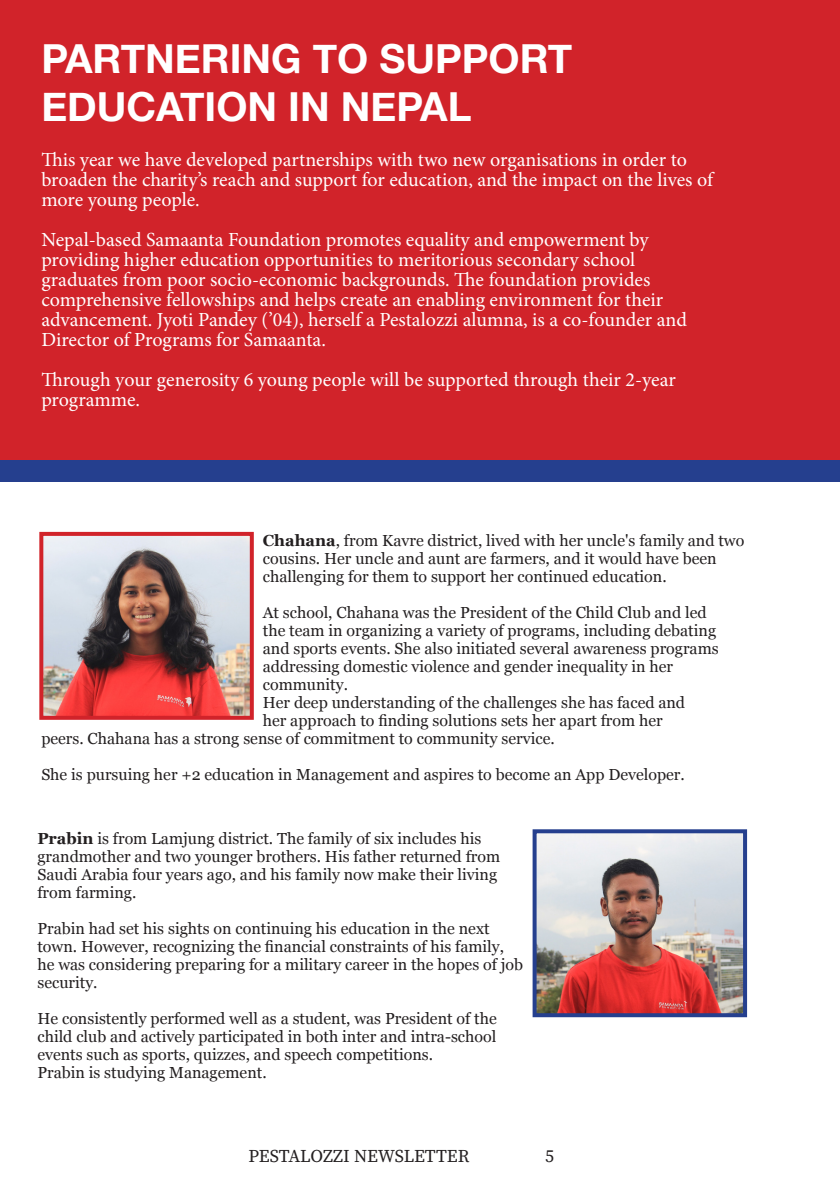
<style>
.page{position:relative;width:840px;height:1191px;background:#fff}
.page>*{position:absolute;margin:0;border:0;box-sizing:border-box;transform-origin:0 0}
.t1{font:700 40px/48px "Helvetica Neue";color:#fff}
.t2{font:20px/20px "Minion Pro";letter-spacing:-.005em;color:#fff}
.t3{font:18px "Source Serif Variable";letter-spacing:-.01em;color:#231f20}
.t4{font:16px/18px "Georgia";color:#231f20}
.s1{font-weight:700}
</style>
<div class="page">
<div style="left:0;top:0;width:839px;height:460px;background:#d1232a"></div>
<img style="left:44px;top:537px;width:205px;height:178px">
<div style="left:39px;top:532px;width:215px;height:188px;border:4px solid #d1232a"></div>
<div style="left:0;top:460px;width:839px;height:21px;background:#253f8e"></div>
<img style="left:537px;top:834px;width:204px;height:178px">
<div style="left:532px;top:829px;width:214px;height:188px;border:4px solid #253f8e"></div>
<p class="t1" style="left:41px;top:36px;width:532px">PARTNERING TO SUPPORT<br>EDUCATION IN NEPAL</p>
<p class="t2" style="left:41px;top:149px;width:672px">This year we have developed partnerships with two new organisations in order to broaden the charity’s reach and support for education, and the impact on the lives of more young people.</p>
<p class="t2" style="left:41px;top:229px;width:646px">Nepal-based Samaanta Foundation promotes equality and empowerment by providing higher education opportunities to meritorious secondary school graduates from poor socio-economic backgrounds. The foundation provides comprehensive fellowships and helps create an enabling environment for their advancement. Jyoti Pandey (’04), herself a Pestalozzi alumna, is a co-founder and Director of Programs for Samaanta.</p>
<p class="t2" style="left:41px;top:369px;width:635px">Through your generosity 6 young people will be supported through their 2-year programme.</p>
<p class="t4" style="left:263px;top:531px;width:483px"><span class="s1">Chahana</span>, from Kavre district, lived with her uncle's family and two cousins. Her uncle and aunt are farmers, and it would have been challenging for them to support her continued education.</p>
<p class="t4" style="left:263px;top:603px;width:457px">At school, Chahana was the President of the Child Club and led the team in organizing a variety of programs, including debating and sports events. She also initiated several awareness programs addressing domestic violence and gender inequality in her community.</p>
<p class="t4" style="left:263px;top:693px;width:423px">Her deep understanding of the challenges she has faced and</p>
<p class="t4" style="left:263px;top:711px;width:401px">her approach to finding solutions sets her apart from her</p>
<p class="t4" style="left:41px;top:729px;width:514px">peers. Chahana has a strong sense of commitment to community service.</p>
<p class="t4" style="left:41px;top:765px;width:644px">She is pursuing her +2 education in Management and aspires to become an App Developer.</p>
<p class="t4" style="left:37px;top:829px;width:464px"><span class="s1">Prabin</span> is from Lamjung district. The family of six includes his grandmother and two younger brothers. His father returned from Saudi Arabia four years ago, and his family now make their living from farming.</p>
<p class="t4" style="left:37px;top:919px;width:487px">Prabin had set his sights on continuing his education in the next town. However, recognizing the financial constraints of his family, he was considering preparing for a military career in the hopes of job security.</p>
<p class="t4" style="left:37px;top:1009px;width:460px;text-align:justify">He consistently performed well as a student, was President of the child club and actively participated in both inter and intra-school events such as sports, quizzes, and speech competitions.</p>
<p class="t4" style="left:37px;top:1063px;width:231px">Prabin is studying Management.</p>
<p class="t3" style="left:248px;top:1143px;width:222px">PESTALOZZI NEWSLETTER</p>
<p class="t3" style="left:544px;top:1143px;width:10px">5</p>
</div>
